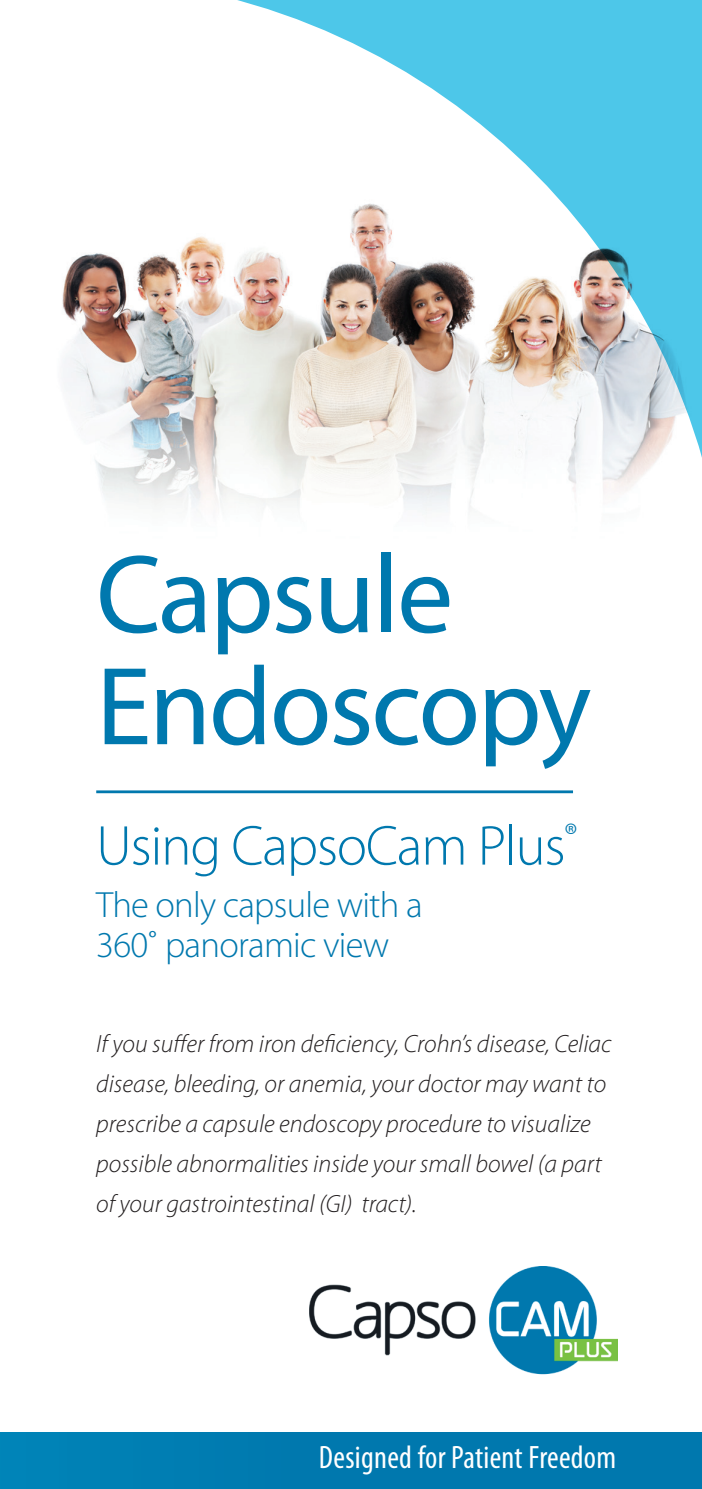
<style>
.page{position:relative;width:702px;height:1489px;background:#fff}
.page>*{position:absolute;margin:0;border:0;box-sizing:border-box;transform-origin:0 0}
.t1{font:112px/112px "Myriad Pro";letter-spacing:-.02em;color:#0078ae}
.t2{font:300 56.5px "Myriad Pro";letter-spacing:-.02em;color:#0078ae}
.t3{font:300 36.5px "Myriad Pro";letter-spacing:-.02em;color:#0078ae}
.t4{font:condensed 32.5px "Myriad Pro";letter-spacing:.01em;color:#fff}
.t5{font:italic 300 25px/40px "Myriad Pro";color:#231f20}
</style>
<div class="page">
<hr style="left:96px;top:790px;width:477px;height:3px;background:#0078ae">
<div style="left:0;top:1432px;width:702px;height:56px;background:#0078ae"></div>
<img style="left:310px;top:1266px;width:307px;height:109px">
<svg style="left:66px;top:0;width:636px;height:513px"></svg>
<p class="t1" style="left:96px;top:537px;width:496px">Capsule<br>Endoscopy</p>
<p class="t2" style="left:96px;top:811px;width:482px">Using CapsoCam Plus<sup>®</sup></p>
<p class="t3" style="left:96px;top:882px;width:328px">The only capsule with a</p>
<p class="t3" style="left:96px;top:922px;width:294px">360˚ panoramic view</p>
<p class="t5" style="left:96px;top:1023px;width:517px">If you suffer from iron deficiency, Crohn’s disease, Celiac disease, bleeding, or anemia, your doctor may want to prescribe a capsule endoscopy procedure to visualize possible abnormalities inside your small bowel (a part of your gastrointestinal (GI) tract).</p>
<p class="t4" style="left:319px;top:1437px;width:299px">Designed for Patient Freedom</p>
</div>
